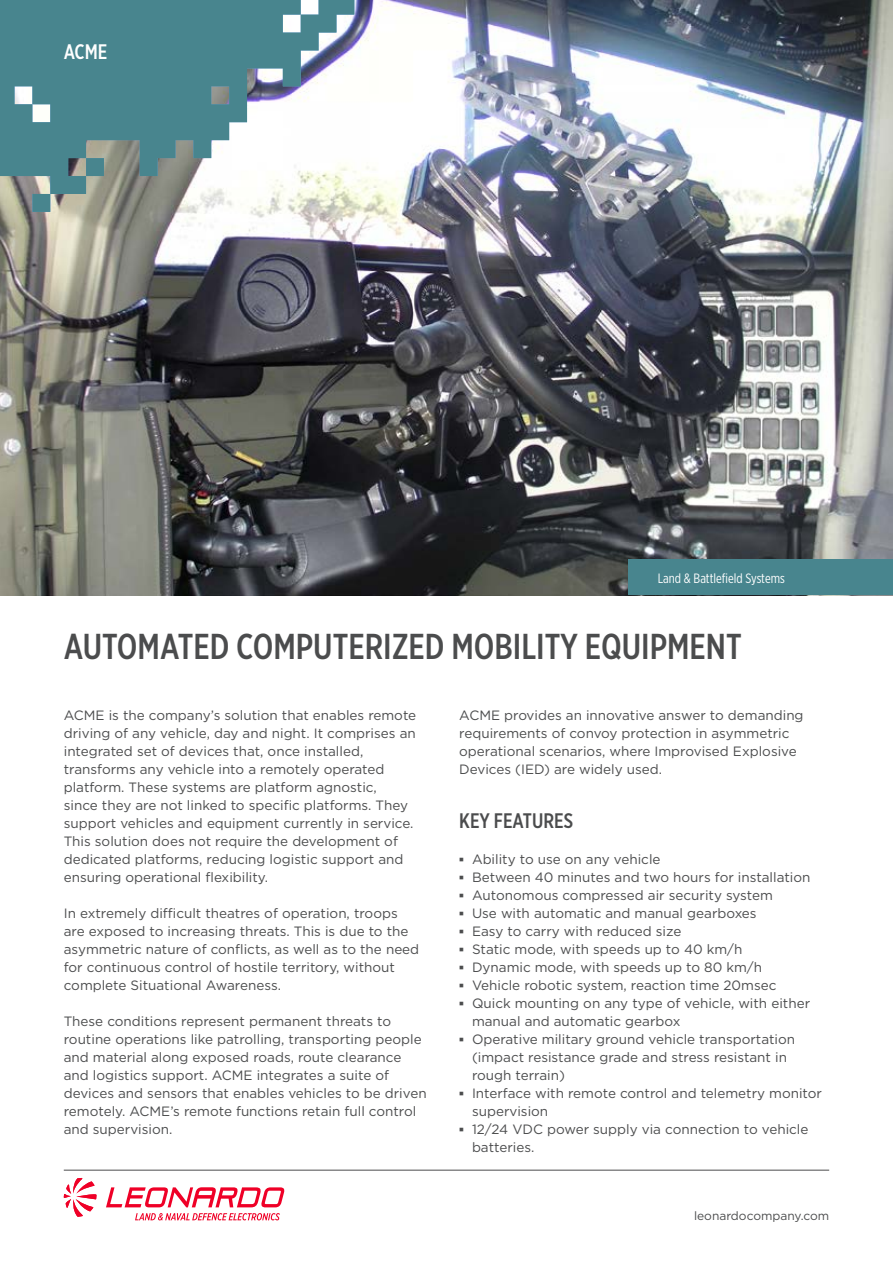
<style>
.page{position:relative;width:893px;height:1263px;background:#fff}
.page>*{position:absolute;margin:0;border:0;box-sizing:border-box;transform-origin:0 0}
.Title_1_-_24_26{font:500 36px "Gotham X Narrow";color:#4b4c4d}
.Title_2_-_14_18{font:500 21px "Gotham X Narrow";color:#4b4c4d}
.Title_2_-_14_18_whit{font:500 21px "Gotham X Narrow";color:#fff}
.Text_-_9_12{font:13.5px/18px "Gotham";color:#4b4c4d}
.LOB_-_9_11{font:13.5px "Gotham X Narrow";color:#fff}
.Web_-_8_10{font:12px "Gotham";color:#4b4c4d}
.s1{font-family:"Arial";font-weight:700}
</style>
<div class="page">
<img style="left:0;top:0;width:893px;height:595px">
<svg style="left:106px;top:1187px;width:178px;height:20px"></svg>
<svg style="left:64px;top:1178px;width:33px;height:39px"></svg>
<svg style="left:135px;top:1213px;width:145px;height:7px"></svg>
<svg style="left:0;top:0;width:354px;height:212px;fill:#48858e"></svg>
<div style="left:628px;top:560px;width:265px;height:35px;background:#48858e"></div>
<hr style="left:64px;top:1170px;width:765px;height:1px;background:#4b4c4d">
<p class="Title_2_-_14_18_whit" style="left:64px;top:39px;width:45px">ACME</p>
<p class="LOB_-_9_11" style="left:658px;top:570px;width:128px">Land &amp; Battlefield Systems</p>
<p class="Title_1_-_24_26" style="left:64px;top:624px;width:679px">AUTOMATED COMPUTERIZED MOBILITY EQUIPMENT</p>
<p class="Text_-_9_12" style="left:64px;top:706px;width:354px">ACME is the company’s solution that enables remote</p>
<p class="Text_-_9_12" style="left:64px;top:724px;width:354px">driving of any vehicle, day and night. It comprises an</p>
<p class="Text_-_9_12" style="left:64px;top:742px;width:351px">integrated set of devices that, once installed, transforms any vehicle into a remotely operated platform. These systems are platform agnostic, since they are not linked to specific platforms. They support vehicles and equipment currently in service.<br>This solution does not require the development of dedicated platforms, reducing logistic support and ensuring operational flexibility.</p>
<p class="Text_-_9_12" style="left:64px;top:904px;width:357px">In extremely difficult theatres of operation, troops are exposed to increasing threats. This is due to the asymmetric nature of conflicts, as well as to the need for continuous control of hostile territory, without complete Situational Awareness.</p>
<p class="Text_-_9_12" style="left:64px;top:1012px;width:364px">These conditions represent permanent threats to routine operations like patrolling, transporting people and material along exposed roads, route clearance and logistics support. ACME integrates a suite of devices and sensors that enables vehicles to be driven remotely. ACME’s remote functions retain full control and supervision.</p>
<p class="Text_-_9_12" style="left:459px;top:706px;width:346px">ACME provides an innovative answer to demanding requirements of convoy protection in asymmetric operational scenarios, where Improvised Explosive Devices (IED) are widely used.</p>
<p class="Title_2_-_14_18" style="left:459px;top:808px;width:115px">KEY FEATURES</p>
<p class="Text_-_9_12" style="left:459px;top:850px;width:203px"><span class="s1">▪</span> Ability to use on any vehicle</p>
<p class="Text_-_9_12" style="left:459px;top:868px;width:353px"><span class="s1">▪</span> Between 40 minutes and two hours for installation</p>
<p class="Text_-_9_12" style="left:459px;top:886px;width:315px"><span class="s1">▪</span> Autonomous compressed air security system</p>
<p class="Text_-_9_12" style="left:459px;top:904px;width:299px"><span class="s1">▪</span> Use with automatic and manual gearboxes</p>
<p class="Text_-_9_12" style="left:459px;top:922px;width:224px"><span class="s1">▪</span> Easy to carry with reduced size</p>
<p class="Text_-_9_12" style="left:459px;top:940px;width:285px"><span class="s1">▪</span> Static mode, with speeds up to 40 km/h</p>
<p class="Text_-_9_12" style="left:459px;top:958px;width:304px"><span class="s1">▪</span> Dynamic mode, with speeds up to 80 km/h</p>
<p class="Text_-_9_12" style="left:459px;top:976px;width:319px"><span class="s1">▪</span> Vehicle robotic system, reaction time 20msec</p>
<p class="Text_-_9_12" style="left:472px;top:994px;width:340px;text-indent:-13px"><span class="s1">▪</span> Quick mounting on any type of vehicle, with either manual and automatic gearbox</p>
<p class="Text_-_9_12" style="left:472px;top:1030px;width:325px;text-indent:-13px"><span class="s1">▪</span> Operative military ground vehicle transportation (impact resistance grade and stress resistant in rough terrain)</p>
<p class="Text_-_9_12" style="left:472px;top:1084px;width:352px;text-indent:-13px"><span class="s1">▪</span> Interface with remote control and telemetry monitor supervision</p>
<p class="Text_-_9_12" style="left:472px;top:1120px;width:338px;text-indent:-13px"><span class="s1">▪</span> 12/24 VDC power supply via connection to vehicle batteries.</p>
<p class="Web_-_8_10" style="left:694px;top:1208px;width:137px">leonardocompany.com</p>
</div>
